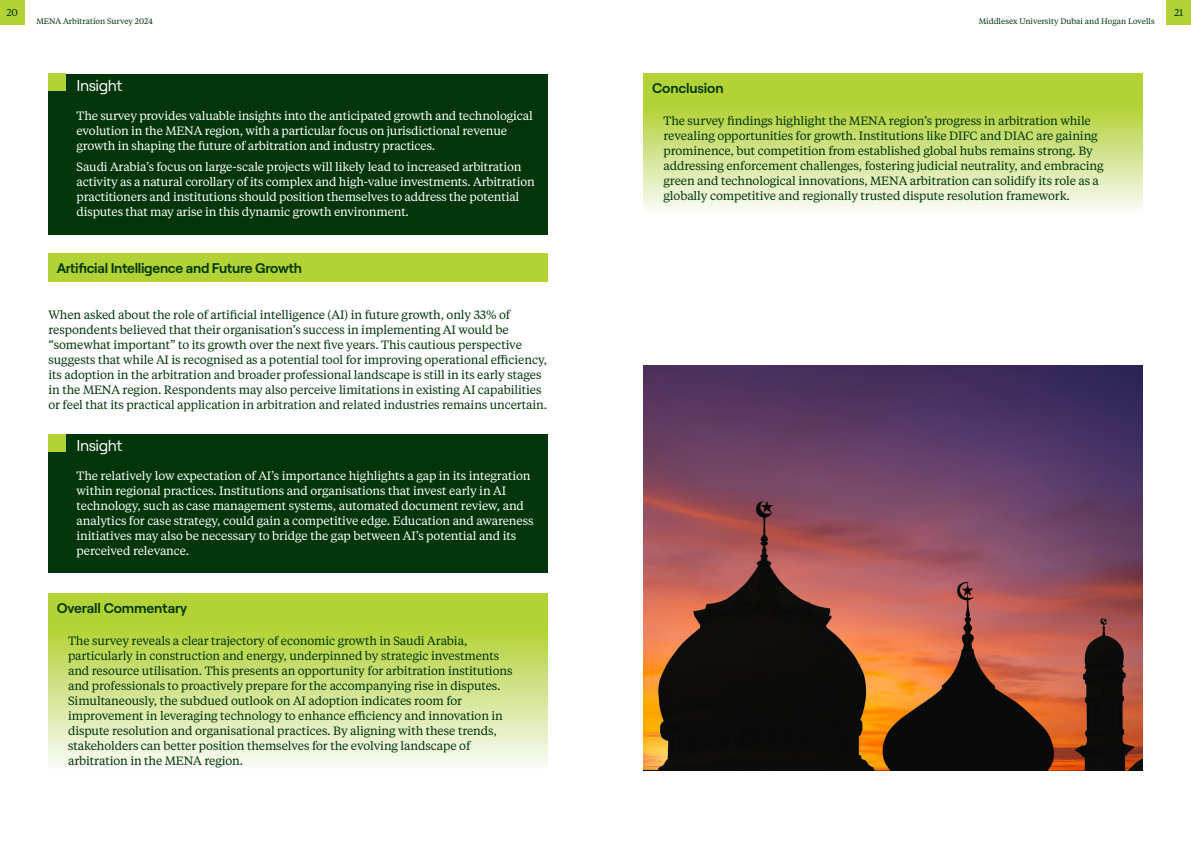
<style>
.page{position:relative;width:1191px;height:842px;background:#fff}
.page>*{position:absolute;margin:0;border:0;box-sizing:border-box;transform-origin:0 0}
.t1{font:15.7px "Roobert";letter-spacing:-.03em;color:#fff}
.t2{font:600 14px "Roobert";letter-spacing:-.02em;color:#003609}
.t3{font:12px/15px "Tiempos Text";letter-spacing:-.01em;color:#003609}
.t4{font:12px/15px "Tiempos Text";letter-spacing:-.015em;color:#fff}
.t5{font:10px "Tiempos Text";color:#003609}
.t6{font:8px "Tiempos Text";color:#003609}
</style>
<div class="page">
<div style="left:48px;top:74px;width:499px;height:161px;background:#003609"></div>
<div style="left:48px;top:74px;width:17px;height:17px;background:#b3d235"></div>
<div style="left:48px;top:253px;width:499px;height:28px;background:#b3d235"></div>
<div style="left:48px;top:434px;width:499px;height:139px;background:#003609"></div>
<div style="left:48px;top:434px;width:17px;height:17px;background:#b3d235"></div>
<div style="left:48px;top:593px;width:499px;height:29px;background:#b3d235"></div>
<div style="left:48px;top:621px;width:499px;height:150px;background:linear-gradient(to bottom,#afcf2e,#fbfbfa)"></div>
<div style="left:643px;top:73px;width:499px;height:29px;background:#b3d235"></div>
<div style="left:643px;top:101px;width:499px;height:112px;background:linear-gradient(to bottom,#afcf2d,#fafbf8)"></div>
<img style="left:643px;top:366px;width:499px;height:405px">
<div style="left:0;top:0;width:24px;height:24px;background:#b3d235"></div>
<div style="left:1166px;top:0;width:25px;height:24px;background:#b3d235"></div>
<p class="t5" style="left:7px;top:5px;width:13px">20</p>
<p class="t5" style="left:1174px;top:5px;width:11px">21</p>
<p class="t6" style="left:36px;top:16px;width:118px">MENA Arbitration Survey 2024</p>
<p class="t6" style="left:978px;top:16px;width:177px">Middlesex University Dubai and Hogan Lovells</p>
<h1 class="t1" style="left:77px;top:74px;width:47px">Insight</h1>
<p class="t4" style="left:77px;top:108px;width:458px">The survey provides valuable insights into the anticipated growth and technological evolution in the MENA region, with a particular focus on jurisdictional revenue growth in shaping the future of arbitration and industry practices.</p>
<p class="t4" style="left:77px;top:158px;width:460px">Saudi Arabia’s focus on large-scale projects will likely lead to increased arbitration activity as a natural corollary of its complex and high-value investments. Arbitration practitioners and institutions should position themselves to address the potential disputes that may arise in this dynamic growth environment.</p>
<p class="t2" style="left:57px;top:257px;width:247px">Artificial Intelligence and Future Growth</p>
<p class="t3" style="left:49px;top:306px;width:500px">When asked about the role of artificial intelligence (AI) in future growth, only 33% of respondents believed that their organisation’s success in implementing AI would be “somewhat important” to its growth over the next five years. This cautious perspective suggests that while AI is recognised as a potential tool for improving operational efficiency, its adoption in the arbitration and broader professional landscape is still in its early stages in the MENA region. Respondents may also perceive limitations in existing AI capabilities or feel that its practical application in arbitration and related industries remains uncertain.</p>
<h1 class="t1" style="left:77px;top:434px;width:47px">Insight</h1>
<p class="t4" style="left:77px;top:468px;width:458px">The relatively low expectation of AI’s importance highlights a gap in its integration within regional practices. Institutions and organisations that invest early in AI technology, such as case management systems, automated document review, and analytics for case strategy, could gain a competitive edge. Education and awareness initiatives may also be necessary to bridge the gap between AI’s potential and its perceived relevance.</p>
<p class="t2" style="left:57px;top:597px;width:132px">Overall Commentary</p>
<p class="t3" style="left:68px;top:633px;width:446px">The survey reveals a clear trajectory of economic growth in Saudi Arabia, particularly in construction and energy, underpinned by strategic investments and resource utilisation. This presents an opportunity for arbitration institutions and professionals to proactively prepare for the accompanying rise in disputes.<br>Simultaneously, the subdued outlook on AI adoption indicates room for improvement in leveraging technology to enhance efficiency and innovation in dispute resolution and organisational practices. By aligning with these trends, stakeholders can better position themselves for the evolving landscape of arbitration in the MENA region.</p>
<p class="t2" style="left:652px;top:78px;width:73px">Conclusion</p>
<p class="t3" style="left:663px;top:113px;width:441px">The survey findings highlight the MENA region’s progress in arbitration while revealing opportunities for growth. Institutions like DIFC and DIAC are gaining prominence, but competition from established global hubs remains strong. By addressing enforcement challenges, fostering judicial neutrality, and embracing green and technological innovations, MENA arbitration can solidify its role as a globally competitive and regionally trusted dispute resolution framework.</p>
</div>
